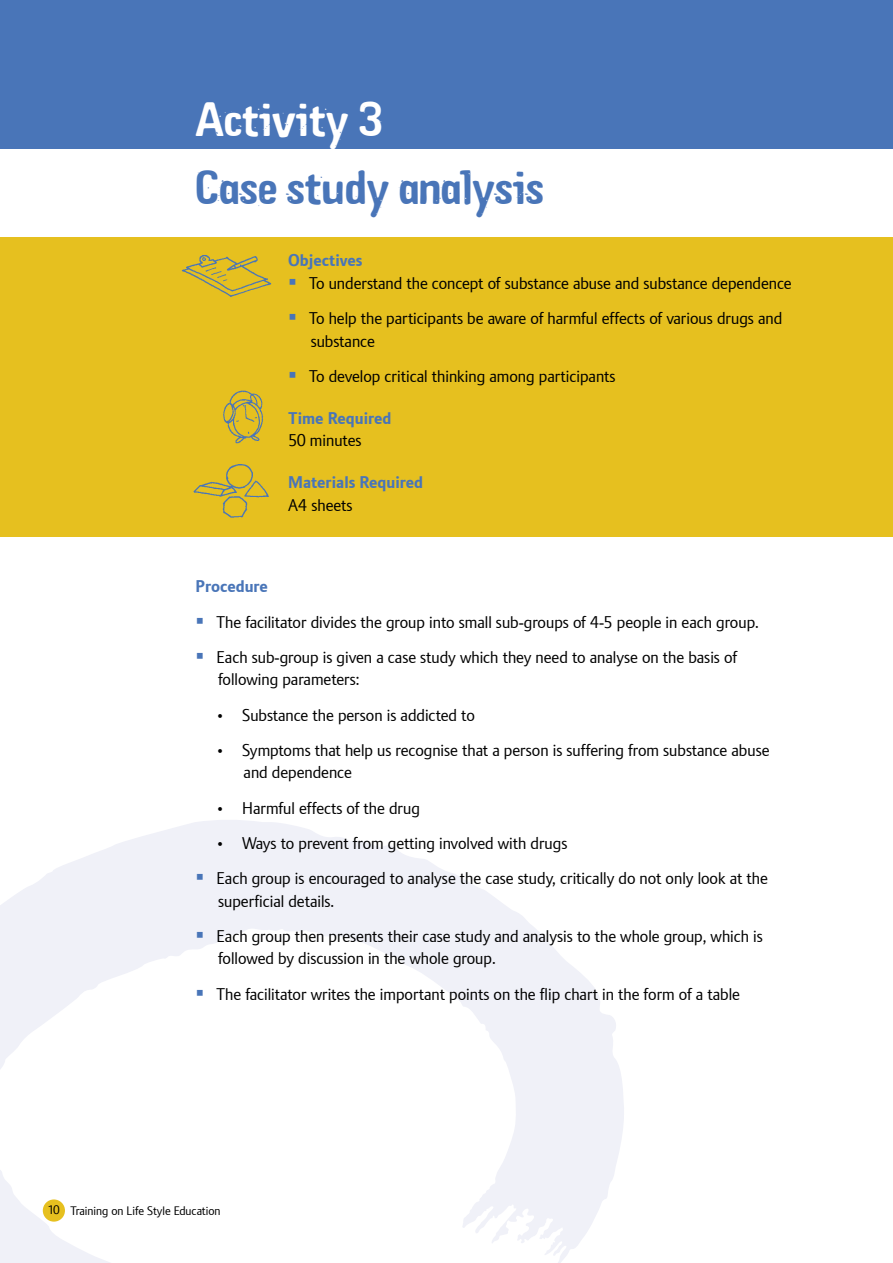
<style>
.page{position:relative;width:893px;height:1263px;background:#fff}
.page>*{position:absolute;margin:0;border:0;box-sizing:border-box;transform-origin:0 0}
.t1{font:45px "Plan Storytelling";color:#4975b8}
.t2{font:45px "Plan Storytelling";color:#fff}
.t3{font:16.5px/22.5px "Plan";color:#000}
.t4{font:700 16.5px "Plan";color:#4975b8}
.t5{font:12px "Plan";color:#000}
.s1{color:#4975b8}
</style>
<div class="page">
<svg style="left:0;top:820px;width:624px;height:443px"></svg>
<div style="left:0;top:0;width:893px;height:149px;background:#4975b8"></div>
<div style="left:0;top:238px;width:893px;height:299px;background:#e6c01f"></div>
<img style="left:223px;top:390px;width:40px;height:54px">
<img style="left:181px;top:255px;width:91px;height:41px">
<img style="left:193px;top:464px;width:75px;height:54px">
<h1 class="t2" style="left:196px;top:92px;width:189px">Activity 3</h1>
<h1 class="t1" style="left:196px;top:159px;width:350px">Case study analysis</h1>
<p class="t4" style="left:288px;top:251px;width:76px">Objectives</p>
<p class="t3" style="left:288px;top:272px;width:505px"><span class="s1">▪</span> To understand the concept of substance abuse and substance dependence</p>
<p class="t3" style="left:311px;top:307px;width:473px;text-indent:-23px"><span class="s1">▪</span> To help the participants be aware of harmful effects of various drugs and substance</p>
<p class="t3" style="left:288px;top:365px;width:329px"><span class="s1">▪</span> To develop critical thinking among participants</p>
<p class="t4" style="left:288px;top:408px;width:105px">Time Required</p>
<p class="t3" style="left:288px;top:429px;width:75px">50 minutes</p>
<p class="t4" style="left:288px;top:473px;width:136px">Materials Required</p>
<p class="t3" style="left:288px;top:494px;width:66px">A4 sheets</p>
<p class="t4" style="left:196px;top:577px;width:74px">Procedure</p>
<p class="t3" style="left:196px;top:611px;width:565px"><span class="s1">▪</span> The facilitator divides the group into small sub-groups of 4-5 people in each group.</p>
<p class="t3" style="left:218px;top:646px;width:520px;text-indent:-23px"><span class="s1">▪</span> Each sub-group is given a case study which they need to analyse on the basis of following parameters:</p>
<p class="t3" style="left:217px;top:704px;width:260px">• Substance the person is addicted to</p>
<p class="t3" style="left:244px;top:739px;width:527px;text-indent:-27px">• Symptoms that help us recognise that a person is suffering from substance abuse and dependence</p>
<p class="t3" style="left:217px;top:797px;width:205px">• Harmful effects of the drug</p>
<p class="t3" style="left:217px;top:832px;width:352px">• Ways to prevent from getting involved with drugs</p>
<p class="t3" style="left:218px;top:867px;width:551px;text-indent:-23px"><span class="s1">▪</span> Each group is encouraged to analyse the case study, critically do not only look at the superficial details.</p>
<p class="t3" style="left:218px;top:925px;width:546px;text-indent:-23px"><span class="s1">▪</span> Each group then presents their case study and analysis to the whole group, which is followed by discussion in the whole group.</p>
<p class="t3" style="left:196px;top:983px;width:546px"><span class="s1">▪</span> The facilitator writes the important points on the flip chart in the form of a table</p>
<p class="t5" style="left:48px;top:1204px;width:174px">10 Training on Life Style Education</p>
</div>
